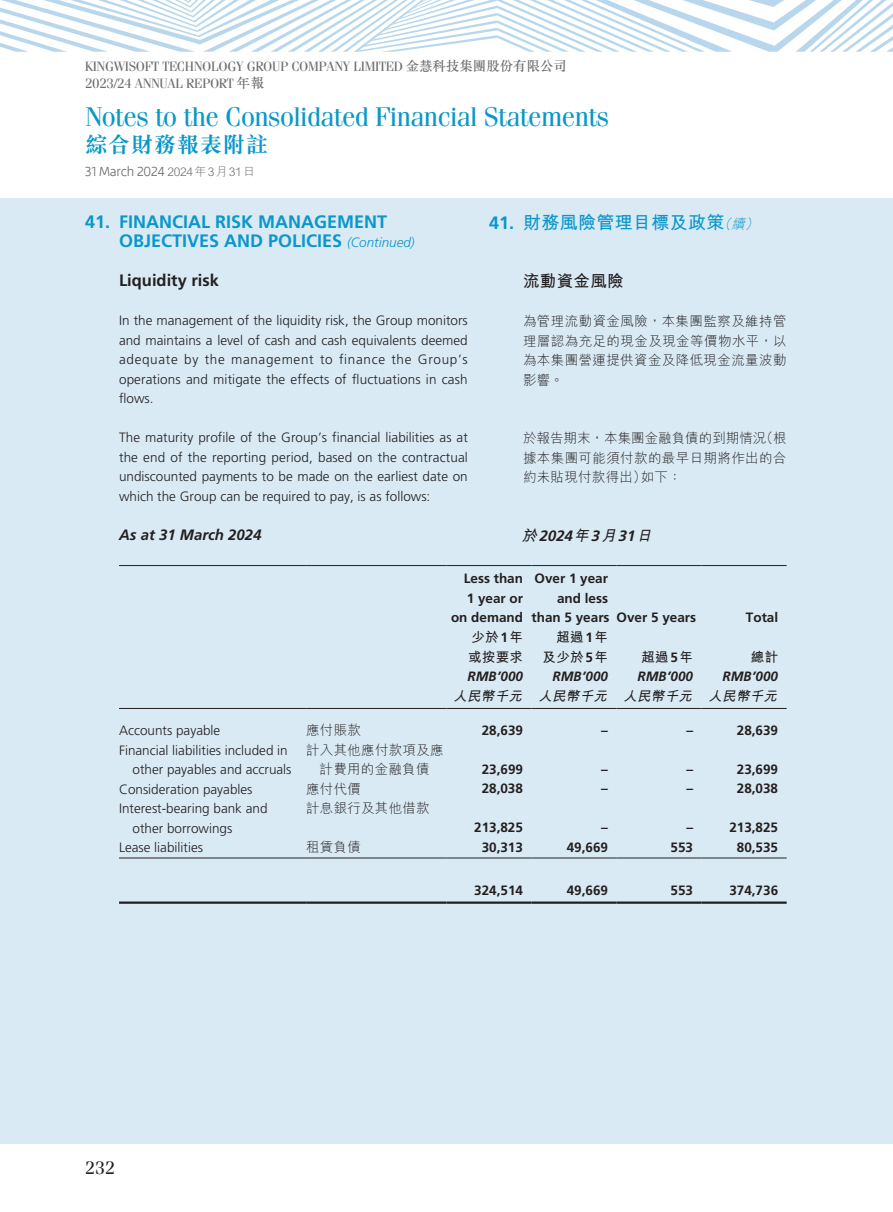
<style>
.page{position:relative;width:893px;height:1212px;background:#fff}
.page>*{position:absolute;margin:0;border:0;box-sizing:border-box;transform-origin:0 0}
.t1{font:27px "Fenice Std";letter-spacing:-.025em;color:#0a97ca}
.t2{font:700 22.5px "M Sung HK";letter-spacing:.02em;color:#0a97ca}
.t3{font:700 18px/19.5px "Frutiger LT Std";color:#0a97ca}
.t4{font:700 18px "M Hei HK";letter-spacing:.02em;color:#0a97ca}
.t5{font:18px "Fenice Std";color:#231f20}
.t6{font:700 16.5px "Frutiger LT Std";color:#231f20}
.t7{font:700 16.5px "M Hei HK";letter-spacing:.02em;color:#231f20}
.t8{font:italic 700 15px "Frutiger LT Std";color:#231f20}
.t9{font:italic 700 15px "Frutiger LT Std";color:#231f20}
.t10{font:300 13.5px/19.5px "Frutiger LT Std";color:#231f20;text-align:justify}
.t11{font:700 13.5px/19.5px "Frutiger LT Std";color:#231f20;text-align:right}
.t12{font:300 13.5px/19.5px "M Hei HK";letter-spacing:.03em;color:#231f20;text-align:justify}
.t13{font:13.5px/16.5px "Fenice Std";letter-spacing:-.025em;color:#6c6d70}
.t14{font:italic 700 13.5px "Frutiger LT Std";color:#231f20}
.t15{font:700 13.5px/19.5px "M Hei HK";letter-spacing:.02em;color:#231f20}
.t16{font:300 13.5px "Hedley New";letter-spacing:-.025em;color:#6c6d70}
.t17{font:italic 700 13.5px "M Hei HK";color:#231f20}
.s1{font-family:"M Sung HK";font-weight:500}
.s2{font-family:"M Hei HK";font-size:12px}
.s3{font-family:"Frutiger LT Std"}
.s4{font-weight:300;font-style:italic;font-size:13.5px}
.s5{font-family:"M Hei HK"}
</style>
<div class="page">
<svg style="left:0;top:0;width:893px;height:52px"></svg>
<div style="left:0;top:199px;width:893px;height:945px;background:#d9eaf5"></div>
<hr style="left:119px;top:565px;width:187px;height:1px;background:#231f20">
<hr style="left:306px;top:565px;width:140px;height:1px;background:#231f20">
<hr style="left:446px;top:565px;width:85px;height:1px;background:#231f20">
<hr style="left:531px;top:565px;width:86px;height:1px;background:#231f20">
<hr style="left:617px;top:565px;width:85px;height:1px;background:#231f20">
<hr style="left:702px;top:565px;width:85px;height:1px;background:#231f20">
<hr style="left:119px;top:708px;width:187px;height:1px;background:#231f20">
<hr style="left:306px;top:708px;width:140px;height:1px;background:#231f20">
<hr style="left:446px;top:708px;width:85px;height:1px;background:#231f20">
<hr style="left:531px;top:708px;width:86px;height:1px;background:#231f20">
<hr style="left:617px;top:708px;width:85px;height:1px;background:#231f20">
<hr style="left:702px;top:708px;width:85px;height:1px;background:#231f20">
<hr style="left:119px;top:857px;width:187px;height:1px;background:#231f20">
<hr style="left:306px;top:857px;width:140px;height:1px;background:#231f20">
<hr style="left:446px;top:857px;width:85px;height:1px;background:#231f20">
<hr style="left:531px;top:857px;width:86px;height:1px;background:#231f20">
<hr style="left:617px;top:857px;width:85px;height:1px;background:#231f20">
<hr style="left:702px;top:857px;width:85px;height:1px;background:#231f20">
<hr style="left:119px;top:901px;width:187px;height:3px;background:#231f20">
<hr style="left:306px;top:901px;width:140px;height:3px;background:#231f20">
<hr style="left:446px;top:901px;width:85px;height:3px;background:#231f20">
<hr style="left:531px;top:901px;width:86px;height:3px;background:#231f20">
<hr style="left:617px;top:901px;width:85px;height:3px;background:#231f20">
<hr style="left:702px;top:901px;width:85px;height:3px;background:#231f20">
<p class="t13" style="left:85px;top:58px;width:483px">KINGWISOFT TECHNOLOGY GROUP COMPANY LIMITED <span class="s1">金慧科技集團股份有限公司<br></span>2023/24 ANNUAL REPORT <span class="s1">年報</span></p>
<h1 class="t1" style="left:85px;top:100px;width:526px">Notes to the Consolidated Financial Statements</h1>
<h2 class="t2" style="left:85px;top:133px;width:185px">綜合財務報表附註</h2>
<p class="t16" style="left:85px;top:164px;width:171px">31 March 2024 <span class="s2">2024年3月31日</span></p>
<h3 class="t4" style="left:489px;top:209px;width:274px"><span class="s3">41.</span> 財務風險管理目標及政策<span class="s4">（續）</span></h3>
<h3 class="t3" style="left:119px;top:212px;width:297px;text-indent:-34px">41. FINANCIAL RISK MANAGEMENT<br>OBJECTIVES AND POLICIES <span class="s4">(Continued)</span></h3>
<p class="t6" style="left:119px;top:271px;width:101px">Liquidity risk</p>
<p class="t10" style="left:119px;top:311px;width:350px">In the management of the liquidity risk, the Group monitors and maintains a level of cash and cash equivalents deemed adequate by the management to finance the Group’s operations and mitigate the effects of fluctuations in cash flows.</p>
<p class="t10" style="left:119px;top:428px;width:350px">The maturity profile of the Group’s financial liabilities as at the end of the reporting period, based on the contractual undiscounted payments to be made on the earliest date on which the Group can be required to pay, is as follows:</p>
<p class="t8" style="left:119px;top:526px;width:144px">As at 31 March 2024</p>
<p class="t11" style="left:451px;top:569px;width:74px">Less than<br>1 year or on demand</p>
<p class="t11" style="left:534px;top:569px;width:75px">Over 1 year</p>
<p class="t7" style="left:523px;top:269px;width:102px">流動資金風險</p>
<p class="t12" style="left:523px;top:311px;width:265px">為管理流動資金風險，本集團監察及維持管理層認為充足的現金及現金等價物水平，以為本集團營運提供資金及降低現金流量波動影響。</p>
<p class="t12" style="left:523px;top:428px;width:265px">於報告期末，本集團金融負債的到期情況（根據本集團可能須付款的最早日期將作出的合約未貼現付款得出）如下：</p>
<p class="t9" style="left:522px;top:527px;width:135px"><span class="s5">於</span>2024<span class="s5">年</span>3<span class="s5">月</span>31<span class="s5">日</span></p>
<p class="t11" style="left:557px;top:588px;width:53px">and less</p>
<p class="t11" style="left:531px;top:608px;width:166px">than 5 years Over 5 years</p>
<p class="t11" style="left:746px;top:608px;width:34px">Total</p>
<p class="t15" style="left:468px;top:626px;width:56px">少於<span class="s3">1</span>年或按要求</p>
<p class="t15" style="left:543px;top:626px;width:67px;text-align:right">超過<span class="s3">1</span>年及少於<span class="s3">5</span>年</p>
<p class="t15" style="left:641px;top:646px;width:53px">超過<span class="s3">5</span>年</p>
<p class="t15" style="left:751px;top:646px;width:29px">總計</p>
<p class="t14" style="left:467px;top:668px;width:57px">RMB’000</p>
<p class="t14" style="left:553px;top:668px;width:57px">RMB’000</p>
<p class="t14" style="left:638px;top:668px;width:57px">RMB’000</p>
<p class="t14" style="left:723px;top:668px;width:57px">RMB’000</p>
<p class="t17" style="left:453px;top:686px;width:329px">人民幣千元 人民幣千元 人民幣千元 人民幣千元</p>
<p class="t10" style="left:119px;top:721px;width:103px">Accounts payable</p>
<p class="t12" style="left:306px;top:720px;width:56px">應付賬款</p>
<p class="t11" style="left:482px;top:720px;width:43px">28,639</p>
<p class="t11" style="left:601px;top:720px;width:8px">–</p>
<p class="t11" style="left:686px;top:720px;width:8px">–</p>
<p class="t11" style="left:737px;top:720px;width:43px">28,639</p>
<p class="t10" style="left:119px;top:740px;width:174px;text-align:right">Financial liabilities included in other payables and accruals</p>
<p class="t12" style="left:306px;top:740px;width:139px;text-align:center">計入其他應付款項及應計費用的金融負債</p>
<p class="t11" style="left:482px;top:759px;width:43px">23,699</p>
<p class="t11" style="left:601px;top:759px;width:8px">–</p>
<p class="t11" style="left:686px;top:759px;width:8px">–</p>
<p class="t11" style="left:737px;top:759px;width:43px">23,699</p>
<p class="t10" style="left:119px;top:779px;width:135px">Consideration payables</p>
<p class="t12" style="left:306px;top:779px;width:56px">應付代價</p>
<p class="t11" style="left:482px;top:779px;width:43px">28,038</p>
<p class="t11" style="left:601px;top:779px;width:8px">–</p>
<p class="t11" style="left:686px;top:779px;width:8px">–</p>
<p class="t11" style="left:737px;top:779px;width:43px">28,038</p>
<p class="t10" style="left:132px;top:799px;width:137px;text-indent:-13px">Interest-bearing bank and other borrowings</p>
<p class="t12" style="left:306px;top:798px;width:125px">計息銀行及其他借款</p>
<p class="t11" style="left:474px;top:818px;width:50px">213,825</p>
<p class="t11" style="left:601px;top:818px;width:8px">–</p>
<p class="t11" style="left:686px;top:818px;width:8px">–</p>
<p class="t11" style="left:729px;top:818px;width:50px">213,825</p>
<p class="t10" style="left:119px;top:838px;width:85px">Lease liabilities</p>
<p class="t12" style="left:306px;top:837px;width:56px">租賃負債</p>
<p class="t11" style="left:482px;top:837px;width:43px">30,313</p>
<p class="t11" style="left:567px;top:837px;width:43px">49,669</p>
<p class="t11" style="left:670px;top:837px;width:24px">553</p>
<p class="t11" style="left:737px;top:837px;width:43px">80,535</p>
<p class="t11" style="left:474px;top:881px;width:50px">324,514</p>
<p class="t11" style="left:567px;top:881px;width:43px">49,669</p>
<p class="t11" style="left:671px;top:881px;width:24px">553</p>
<p class="t11" style="left:729px;top:881px;width:50px">374,736</p>
<h3 class="t5" style="left:85px;top:1157px;width:32px">232</h3>
</div>
